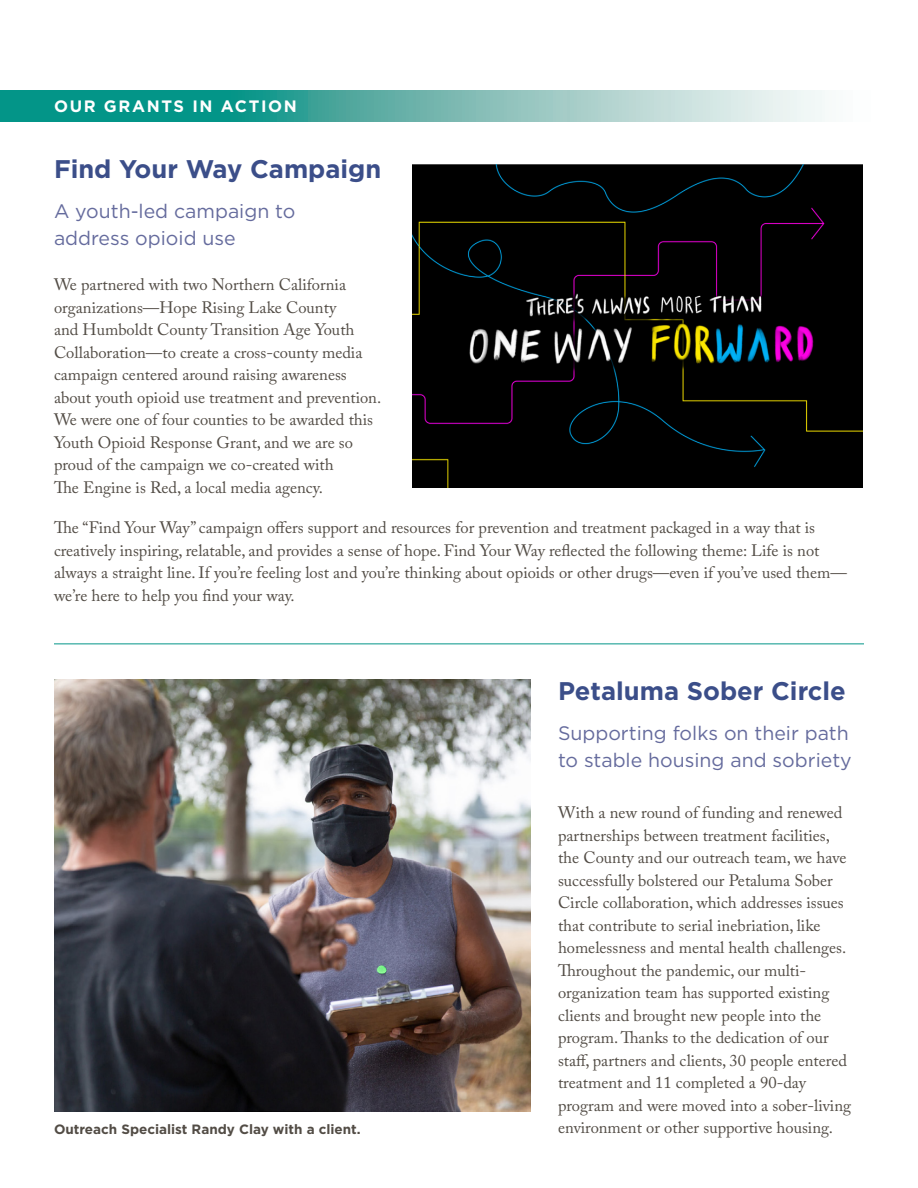
<style>
.page{position:relative;width:918px;height:1188px;background:#fff}
.page>*{position:absolute;margin:0;border:0;box-sizing:border-box;transform-origin:0 0}
.head{font:700 25.5px "Gotham";color:#3b4e89}
.subhead{font:19.5px/27px "Gotham";color:#656b9d}
.body_11_15{font:16.5px/22.5px "Adobe Caslon Pro";color:#524c45}
.page_header{font:700 16.5px "Gotham";letter-spacing:.1em;color:#fff}
.t1{font:700 13.5px "Gotham";color:#524c45}
</style>
<div class="page">
<img style="left:54px;top:680px;width:477px;height:432px">
<hr style="left:54px;top:644px;width:810px;height:1px;background:#039588">
<img style="left:412px;top:165px;width:450px;height:323px">
<svg style="left:0;top:90px;width:825px;height:32px;background:#67b8b0"></svg>
<p class="page_header" style="left:54px;top:96px;width:244px">OUR GRANTS IN ACTION</p>
<p class="head" style="left:54px;top:152px;width:329px">Find Your Way Campaign</p>
<p class="subhead" style="left:54px;top:198px;width:243px">A youth-led campaign to address opioid use</p>
<p class="body_11_15" style="left:54px;top:273px;width:329px">We partnered with two Northern California organizations—Hope Rising Lake County<br>and Humboldt County Transition Age Youth Collaboration—to create a cross-county media campaign centered around raising awareness about youth opioid use treatment and prevention.<br>We were one of four counties to be awarded this Youth Opioid Response Grant, and we are so proud of the campaign we co-created with<br>The Engine is Red, a local media agency.</p>
<p class="body_11_15" style="left:54px;top:516px;width:795px">The “Find Your Way” campaign offers support and resources for prevention and treatment packaged in a way that is creatively inspiring, relatable, and provides a sense of hope. Find Your Way reflected the following theme: Life is not always a straight line. If you’re feeling lost and you’re thinking about opioids or other drugs—even if you’ve used them— we’re here to help you find your way.</p>
<p class="t1" style="left:54px;top:1121px;width:308px">Outreach Specialist Randy Clay with a client.</p>
<p class="head" style="left:558px;top:674px;width:289px">Petaluma Sober Circle</p>
<p class="subhead" style="left:558px;top:720px;width:295px">Supporting folks on their path to stable housing and sobriety</p>
<p class="body_11_15" style="left:558px;top:801px;width:295px">With a new round of funding and renewed partnerships between treatment facilities, the County and our outreach team, we have successfully bolstered our Petaluma Sober Circle collaboration, which addresses issues that contribute to serial inebriation, like homelessness and mental health challenges.<br>Throughout the pandemic, our multi&shy;organization team has supported existing clients and brought new people into the program. Thanks to the dedication of our staff, partners and clients, 30 people entered treatment and 11 completed a 90-day program and were moved into a sober-living environment or other supportive housing.</p>
</div>
